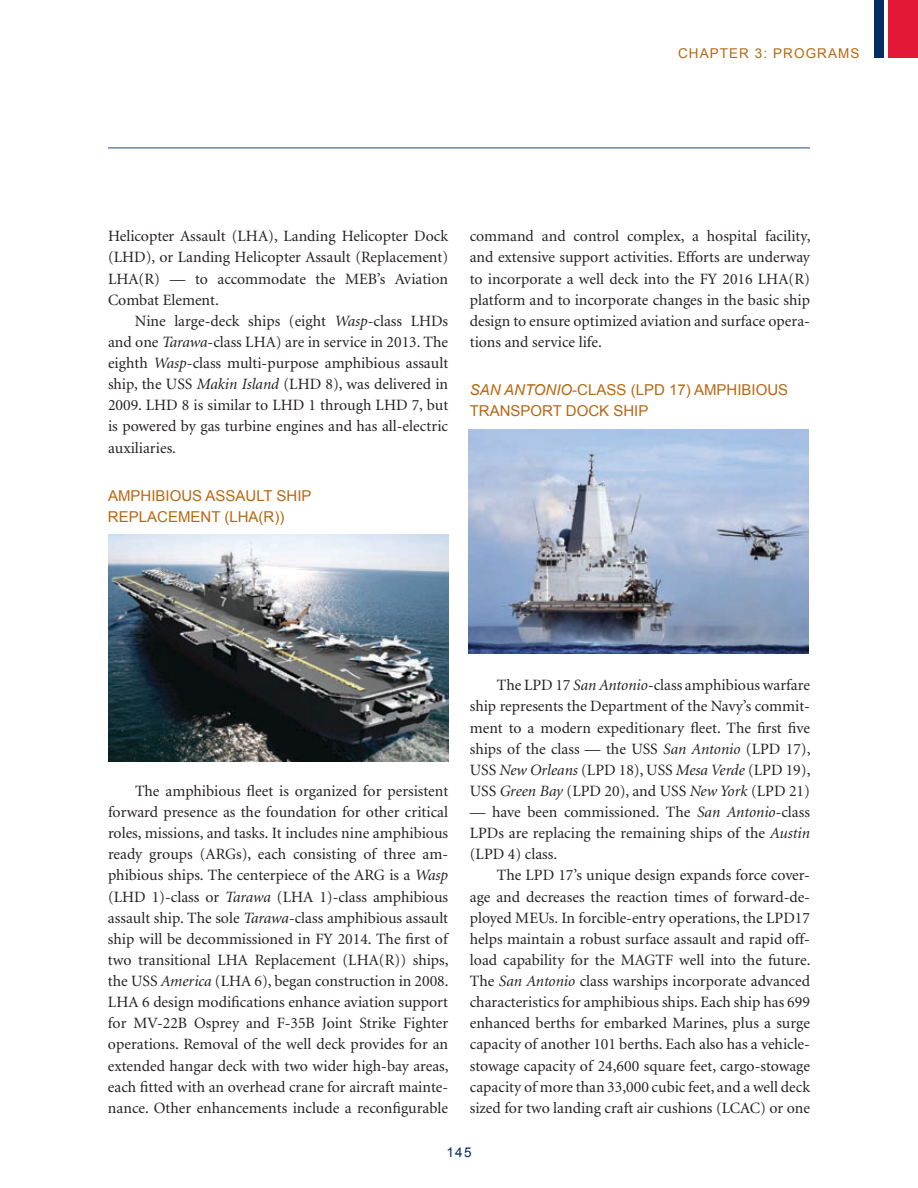
<style>
.page{position:relative;width:918px;height:1188px;background:#fff}
.page>*{position:absolute;margin:0;border:0;box-sizing:border-box;transform-origin:0 0}
.t1{font:15.75px/21.1px "Minion";color:#231f20;text-align:justify}
.t2{font:15px/21.1px "Arial";color:#b76711}
.t3{font:italic 15px "Arial";color:#b76711}
.t4{font:13.5px "Arial";letter-spacing:.08em;color:#b76711}
.t5{font:13.5px "Arial";color:#002d63}
.s1{font-style:italic}
.s2{font-style:normal}
</style>
<div class="page">
<hr style="left:108px;top:148px;width:702px;height:1px;background:#234879">
<div style="left:874px;top:0;width:9px;height:58px;background:#002d63"></div>
<div style="left:888px;top:0;width:30px;height:58px;background:#e31837"></div>
<img style="left:108px;top:534px;width:340px;height:228px">
<img style="left:469px;top:430px;width:340px;height:224px">
<p class="t4" style="left:678px;top:45px;width:183px">CHAPTER 3: PROGRAMS</p>
<p class="t1" style="left:108px;top:226px;width:342px">Helicopter Assault (LHA), Landing Helicopter Dock (LHD), or Landing Helicopter Assault (Replacement)<br>LHA(R) — to accommodate the MEB’s Aviation Combat Element.</p>
<p class="t1" style="left:108px;top:311px;width:342px;text-indent:27px">Nine large-deck ships (eight <span class="s1">Wasp</span>-class LHDs and one <span class="s1">Tarawa</span>-class LHA) are in service in 2013. The eighth <span class="s1">Wasp</span>-class multi-purpose amphibious assault ship, the USS <span class="s1">Makin Island</span> (LHD 8), was delivered in 2009. LHD 8 is similar to LHD 1 through LHD 7, but is powered by gas turbine engines and has all-electric auxiliaries.</p>
<p class="t2" style="left:108px;top:485px;width:205px">AMPHIBIOUS ASSAULT SHIP<br>REPLACEMENT (LHA</p>
<p class="t2" style="left:259px;top:506px;width:27px">(R))</p>
<p class="t1" style="left:470px;top:226px;width:342px">command and control complex, a hospital facility, and extensive support activities. Efforts are underway to incorporate a well deck into the FY 2016 LHA(R) platform and to incorporate changes in the basic ship design to ensure optimized aviation and surface opera&shy;tions and service life.</p>
<p class="t3" style="left:470px;top:380px;width:176px">SAN ANTONIO<span class="s2">-CLASS (LPD</span></p>
<p class="t2" style="left:669px;top:379px;width:121px">17) AMPHIBIOUS</p>
<p class="t2" style="left:470px;top:400px;width:180px">TRANSPORT DOCK SHIP</p>
<p class="t1" style="left:108px;top:781px;width:342px;text-indent:27px">The amphibious fleet is organized for persistent forward presence as the foundation for other critical roles, missions, and tasks. It includes nine amphibious ready groups (ARGs), each consisting of three am&shy;phibious ships. The centerpiece of the ARG is a <span class="s1">Wasp </span>(LHD 1)-class or <span class="s1">Tarawa</span> (LHA 1)-class amphibious assault ship. The sole <span class="s1">Tarawa</span>-class amphibious assault ship will be decommissioned in FY 2014. The first of two transitional LHA Replacement (LHA(R)) ships, the USS <span class="s1">America</span> (LHA 6), began construction in 2008.<br>LHA 6 design modifications enhance aviation support for MV-22B Osprey and F-35B Joint Strike Fighter operations. Removal of the well deck provides for an extended hangar deck with two wider high-bay areas, each fitted with an overhead crane for aircraft mainte&shy;nance. Other enhancements include a reconfigurable</p>
<p class="t1" style="left:470px;top:675px;width:342px;text-indent:27px">The LPD 17 <span class="s1">San Antonio</span>-class amphibious warfare ship represents the Department of the Navy’s commit&shy;ment to a modern expeditionary fleet. The first five ships of the class — the USS <span class="s1">San Antonio</span> (LPD 17), USS <span class="s1">New Orleans</span> (LPD 18), USS <span class="s1">Mesa Verde</span> (LPD 19), USS <span class="s1">Green Bay</span> (LPD 20), and USS <span class="s1">New York</span> (LPD 21)</p>
<p class="t1" style="left:470px;top:802px;width:342px">— have been commissioned. The <span class="s1">San Antonio</span>-class LPDs are replacing the remaining ships of the <span class="s1">Austin </span>(LPD 4) class.</p>
<p class="t1" style="left:470px;top:865px;width:342px;text-indent:27px">The LPD 17’s unique design expands force cover&shy;age and decreases the reaction times of forward-de&shy;ployed MEUs. In forcible-entry operations, the LPD17 helps maintain a robust surface assault and rapid off&shy;load capability for the MAGTF well into the future.<br>The <span class="s1">San Antonio</span> class warships incorporate advanced characteristics for amphibious ships. Each ship has 699 enhanced berths for embarked Marines, plus a surge capacity of another 101 berths. Each also has a vehicle&shy;stowage capacity of 24,600 square feet, cargo-stowage capacity of more than 33,000 cubic feet, and a well deck sized for two landing craft air cushions (LCAC) or one</p>
<p class="t5" style="left:446px;top:1144px;width:27px">145</p>
</div>
